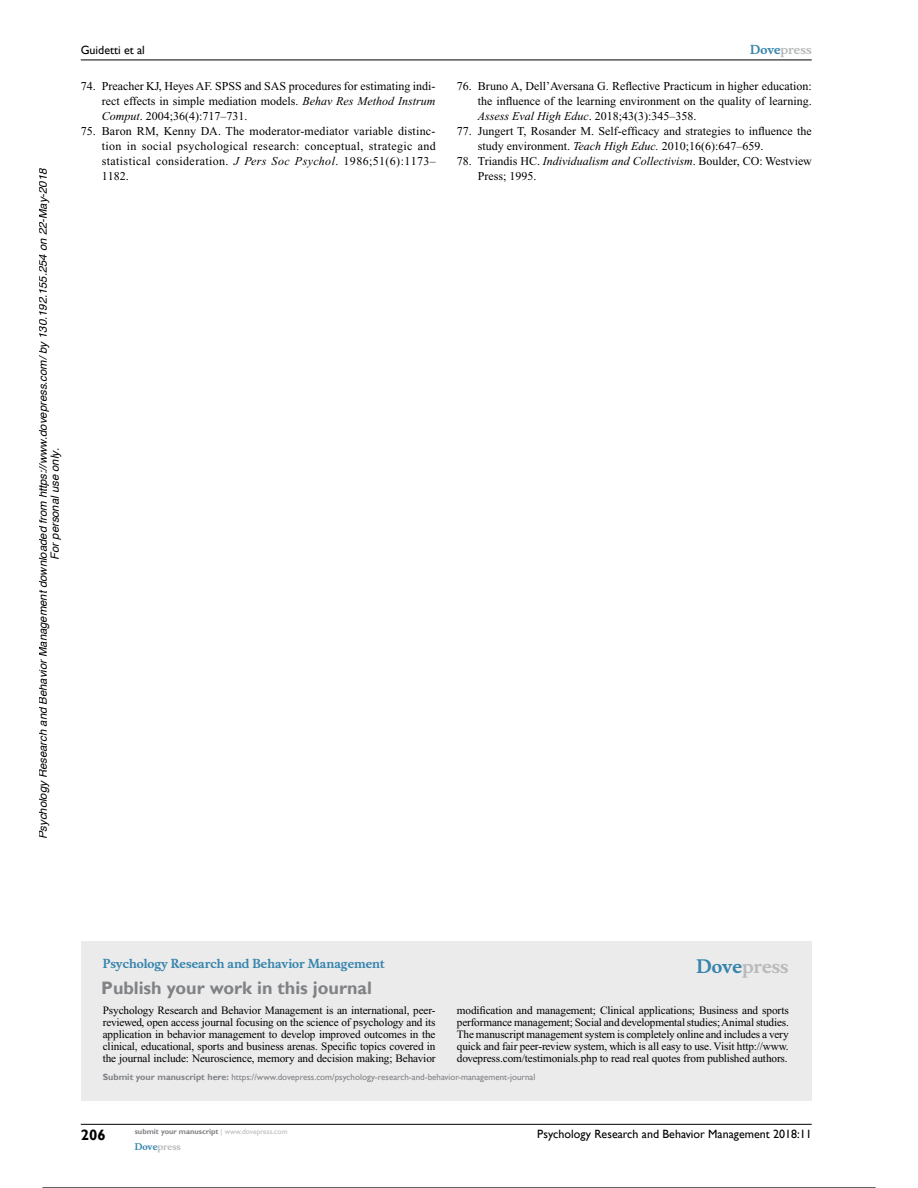
<style>
.page{position:relative;width:918px;height:1188px;background:#fff}
.page>*{position:absolute;margin:0;border:0;box-sizing:border-box;transform-origin:0 0}
.t1{font:700 18px "Gill Sans";color:#808285}
.t2{font:700 18px "Musee";color:#b8babc}
.t3{font:700 15px "Gill Sans";color:#000}
.t4{font:12px/15px "Times New Roman";color:#000;text-align:justify}
.t5{font:12px "Gill Sans";color:#000}
.t6{font:700 12px "Musee";color:#3785ad}
.t7{font:700 12px "Musee";color:#b8babc}
.t8{font:11.25px/12px "Times New Roman";letter-spacing:-.01em;color:#000;text-align:justify}
.t9{font:italic 11.25px/12px "Helvetica";color:#000;text-align:center}
.t10{font:9px "Gill Sans";color:#808285}
.t11{font:700 9px "Musee";color:#b8babc}
.t12{font:700 7.5px "Gill Sans";color:#808285}
.s1{font-style:italic}
.s2{color:#3785ad}
.s3{font-weight:700}
.s4{font-weight:400;color:#b8babc}
</style>
<div class="page">
<div style="left:81px;top:941px;width:731px;height:160px;background:#ebebec"></div>
<hr style="left:81px;top:1124px;width:731px;height:1px;background:#000">
<hr style="left:81px;top:60px;width:731px;height:1px;background:#000">
<hr style="left:43px;top:1187px;width:832px;height:1px;background:#000">
<p class="t9" style="left:38px;top:839px;width:672px;rotate:-90deg">Psychology Research and Behavior Management downloaded from https://www.dovepress.com/ by 130.192.155.254 on 22-May-2018<br>For personal use only.</p>
<p class="t5" style="left:81px;top:43px;width:66px">Guidetti et al</p>
<p class="t4" style="left:102px;top:79px;width:335px;text-indent:-21px">74. Preacher KJ, Heyes AF. SPSS and SAS procedures for estimating indi&shy;rect effects in simple mediation models. <span class="s1">Behav Res Method Instrum Comput</span>. 2004;36(4):717–731.</p>
<p class="t4" style="left:102px;top:124px;width:336px;text-indent:-21px">75. Baron RM, Kenny DA. The moderator-mediator variable distinc&shy;tion in social psychological research: conceptual, strategic and statistical consideration. <span class="s1">J Pers Soc Psychol</span>. 1986;51(6):1173– 1182.</p>
<p class="t7" style="left:750px;top:43px;width:63px"><span class="s2">Dove</span>press</p>
<p class="t4" style="left:478px;top:79px;width:335px;text-indent:-21px">76. Bruno A, Dell’Aversana G. Reflective Practicum in higher education: the influence of the learning environment on the quality of learning.<br><span class="s1">Assess Eval High Educ</span>. 2018;43(3):345–358.</p>
<p class="t4" style="left:478px;top:124px;width:335px;text-indent:-21px">77. Jungert T, Rosander M. Self-efficacy and strategies to influence the study environment. <span class="s1">Teach High Educ.</span> 2010;16(6):647–659.</p>
<p class="t4" style="left:478px;top:154px;width:335px;text-indent:-21px">78. Triandis HC. <span class="s1">Individualism and Collectivism</span>. Boulder, CO: Westview<br>Press; 1995.</p>
<p class="t6" style="left:103px;top:956px;width:284px">Psychology Research and Behavior Management</p>
<h1 class="t1" style="left:101px;top:977px;width:272px">Publish your work in this journal</h1>
<h1 class="t2" style="left:697px;top:955px;width:94px"><span class="s2">Dove</span>press</h1>
<p class="t8" style="left:103px;top:1004px;width:334px">Psychology Research and Behavior Management is an international, peer&shy;reviewed, open access journal focusing on the science of psychology and its application in behavior management to develop improved outcomes in the clinical, educational, sports and business arenas. Specific topics covered in the journal include: Neuroscience, memory and decision making; Behavior</p>
<p class="t8" style="left:457px;top:1004px;width:333px">modification and management; Clinical applications; Business and sports performance management; Social and developmental studies; Animal studies.<br>The manuscript management system is completely online and includes a very quick and fair peer-review system, which is all easy to use. Visit http://www. dovepress.com/testimonials.php to read real quotes from published authors.</p>
<p class="t10" style="left:103px;top:1072px;width:434px"><span class="s3">Submit your manuscript here:</span> https://www.dovepress.com/psychology-research-and-behavior-management-journal</p>
<p class="t3" style="left:81px;top:1126px;width:26px">206</p>
<p class="t12" style="left:135px;top:1127px;width:154px">submit your manuscript <span class="s4">| www.dovepress.com</span></p>
<p class="t11" style="left:135px;top:1141px;width:48px"><span class="s2">Dove</span>press</p>
<p class="t5" style="left:537px;top:1126px;width:276px">Psychology Research and Behavior Management 2018:11</p>
</div>
